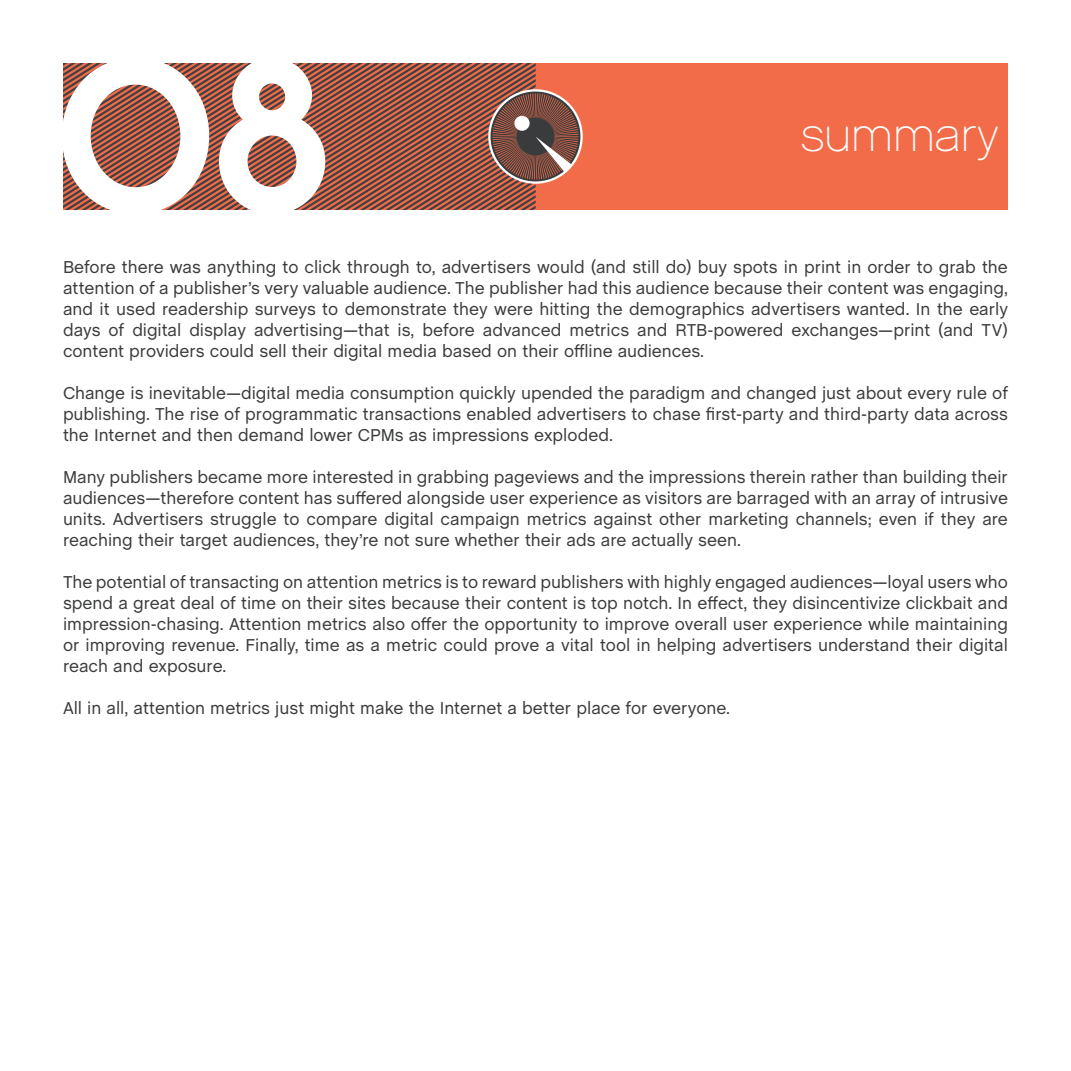
<style>
.page{position:relative;width:1071px;height:1071px;background:#fff}
.page>*{position:absolute;margin:0;border:0;box-sizing:border-box;transform-origin:0 0}
.t1{font:217px "Chalet New York Nineteen Seventy";color:#fff}
.t2{font:47.25px "Chalet Paris Nineteen Sixty";color:#fff}
.t3{font:17.5px/21px "Chalet";color:#3a3b3c;text-align:justify}
</style>
<div class="page">
<div style="left:63px;top:63px;width:945px;height:147px;background:#f36c4a"></div>
<svg style="left:63px;top:63px;width:520px;height:147px"></svg>
<h1 class="t1" style="left:54px;top:4px;width:279px">08</h1>
<h2 class="t2" style="left:801px;top:107px;width:199px">summary</h2>
<p class="t3" style="left:63px;top:257px;width:947px">Before there was anything to click through to, advertisers would (and still do) buy spots in print in order to grab the attention of a publisher’s very valuable audience. The publisher had this audience because their content was engaging, and it used readership surveys to demonstrate they were hitting the demographics advertisers wanted. In the early days of digital display advertising—that is, before advanced metrics and RTB-powered exchanges—print (and TV) content providers could sell their digital media based on their offline audiences.</p>
<p class="t3" style="left:63px;top:383px;width:947px">Change is inevitable—digital media consumption quickly upended the paradigm and changed just about every rule of publishing. The rise of programmatic transactions enabled advertisers to chase first-party and third-party data across the Internet and then demand lower CPMs as impressions exploded.</p>
<p class="t3" style="left:63px;top:467px;width:947px">Many publishers became more interested in grabbing pageviews and the impressions therein rather than building their audiences—therefore content has suffered alongside user experience as visitors are barraged with an array of intrusive units. Advertisers struggle to compare digital campaign metrics against other marketing channels; even if they are reaching their target audiences, they’re not sure whether their ads are actually seen.</p>
<p class="t3" style="left:63px;top:572px;width:947px">The potential of transacting on attention metrics is to reward publishers with highly engaged audiences—loyal users who spend a great deal of time on their sites because their content is top notch. In effect, they disincentivize clickbait and impression-chasing. Attention metrics also offer the opportunity to improve overall user experience while maintaining or improving revenue. Finally, time as a metric could prove a vital tool in helping advertisers understand their digital reach and exposure.</p>
<p class="t3" style="left:63px;top:698px;width:669px">All in all, attention metrics just might make the Internet a better place for everyone.</p>
</div>
